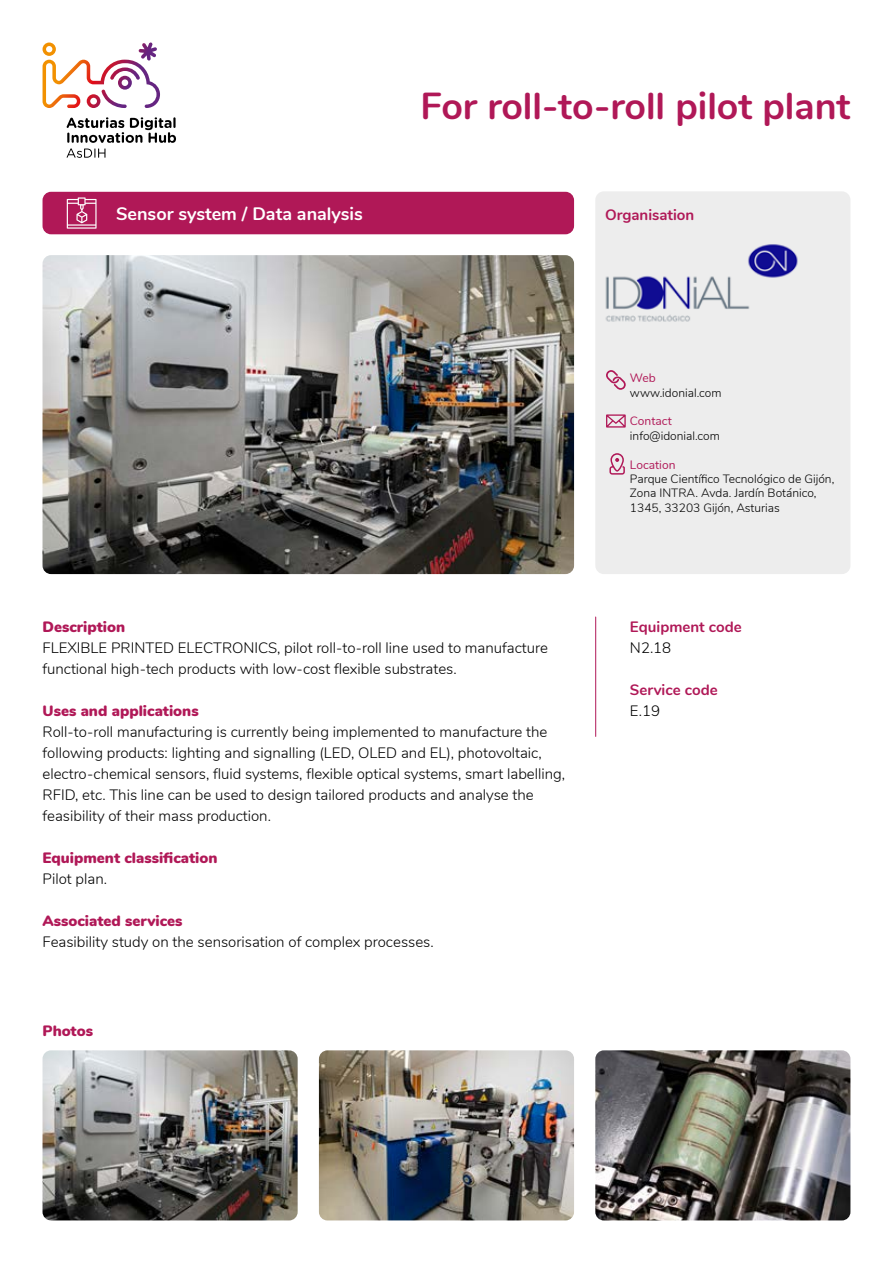
<style>
.page{position:relative;width:893px;height:1263px;background:#fff}
.page>*{position:absolute;margin:0;border:0;box-sizing:border-box;transform-origin:0 0}
.t1{font:700 37.5px "Nunito";color:#b01857}
.t2{font:700 18px "Nunito";color:#fff}
.t3{font:300 15px/21px "Nunito";color:#000}
.t4{font:900 15px "Nunito";color:#b01857}
.t5{font:700 15px "Nunito";color:#b01857}
.t6{font:300 12px/14.4px "Nunito";color:#000}
.t7{font:12px "Nunito";color:#b01857}
</style>
<div class="page">
<svg style="left:43px;top:43px;width:117px;height:65px"></svg>
<svg style="left:67px;top:117px;width:109px;height:41px"></svg>
<div style="left:43px;top:192px;width:531px;height:42px;background:#b01857;border-radius:9px"></div>
<svg style="left:67px;top:197px;width:30px;height:32px"></svg>
<img style="left:43px;top:255px;width:531px;height:319px">
<div style="left:595px;top:191px;width:255px;height:383px;background:#ededed;border-radius:9px"></div>
<img style="left:605px;top:244px;width:193px;height:78px">
<svg style="left:606px;top:370px;width:20px;height:20px"></svg>
<svg style="left:606px;top:414px;width:20px;height:14px"></svg>
<svg style="left:609px;top:453px;width:16px;height:22px"></svg>
<hr style="left:595px;top:617px;width:1px;height:119px;background:#b01857">
<img style="left:43px;top:1050px;width:255px;height:170px">
<img style="left:319px;top:1050px;width:255px;height:170px">
<img style="left:595px;top:1050px;width:255px;height:170px">
<p class="t2" style="left:116px;top:200px;width:248px">Sensor system / Data analysis</p>
<h1 class="t1" style="left:420px;top:78px;width:431px">For roll-to-roll pilot plant</h1>
<p class="t5" style="left:605px;top:204px;width:91px">Organisation</p>
<p class="t7" style="left:630px;top:369px;width:27px">Web</p>
<p class="t6" style="left:630px;top:385px;width:93px">www.idonial.com</p>
<p class="t7" style="left:630px;top:412px;width:43px">Contact</p>
<p class="t6" style="left:630px;top:428px;width:91px">info@idonial.com</p>
<p class="t7" style="left:630px;top:456px;width:47px">Location</p>
<p class="t6" style="left:630px;top:471px;width:206px">Parque Científico Tecnológico de Gijón,<br>Zona INTRA. Avda. Jardín Botánico,<br>1345, 33203 Gijón, Asturias</p>
<p class="t4" style="left:43px;top:615px;width:84px">Description</p>
<p class="t3" style="left:43px;top:636px;width:507px">FLEXIBLE PRINTED ELECTRONICS, pilot roll-to-roll line used to manufacture functional high-tech products with low-cost flexible substrates.</p>
<p class="t4" style="left:43px;top:699px;width:158px">Uses and applications</p>
<p class="t3" style="left:43px;top:720px;width:524px">Roll-to-roll manufacturing is currently being implemented to manufacture the following products: lighting and signalling (LED, OLED and EL), photovoltaic, electro-chemical sensors, fluid systems, flexible optical systems, smart labelling, RFID, etc. This line can be used to design tailored products and analyse the feasibility of their mass production.</p>
<p class="t4" style="left:43px;top:846px;width:177px">Equipment classification</p>
<p class="t3" style="left:43px;top:867px;width:66px">Pilot plan.</p>
<p class="t4" style="left:43px;top:909px;width:142px">Associated services</p>
<p class="t3" style="left:43px;top:930px;width:393px">Feasibility study on the sensorisation of complex processes.</p>
<p class="t4" style="left:43px;top:1019px;width:52px">Photos</p>
<p class="t5" style="left:630px;top:615px;width:113px">Equipment code</p>
<p class="t3" style="left:630px;top:636px;width:43px">N2.18</p>
<p class="t5" style="left:630px;top:678px;width:89px">Service code</p>
<p class="t3" style="left:630px;top:699px;width:32px">E.19</p>
</div>
